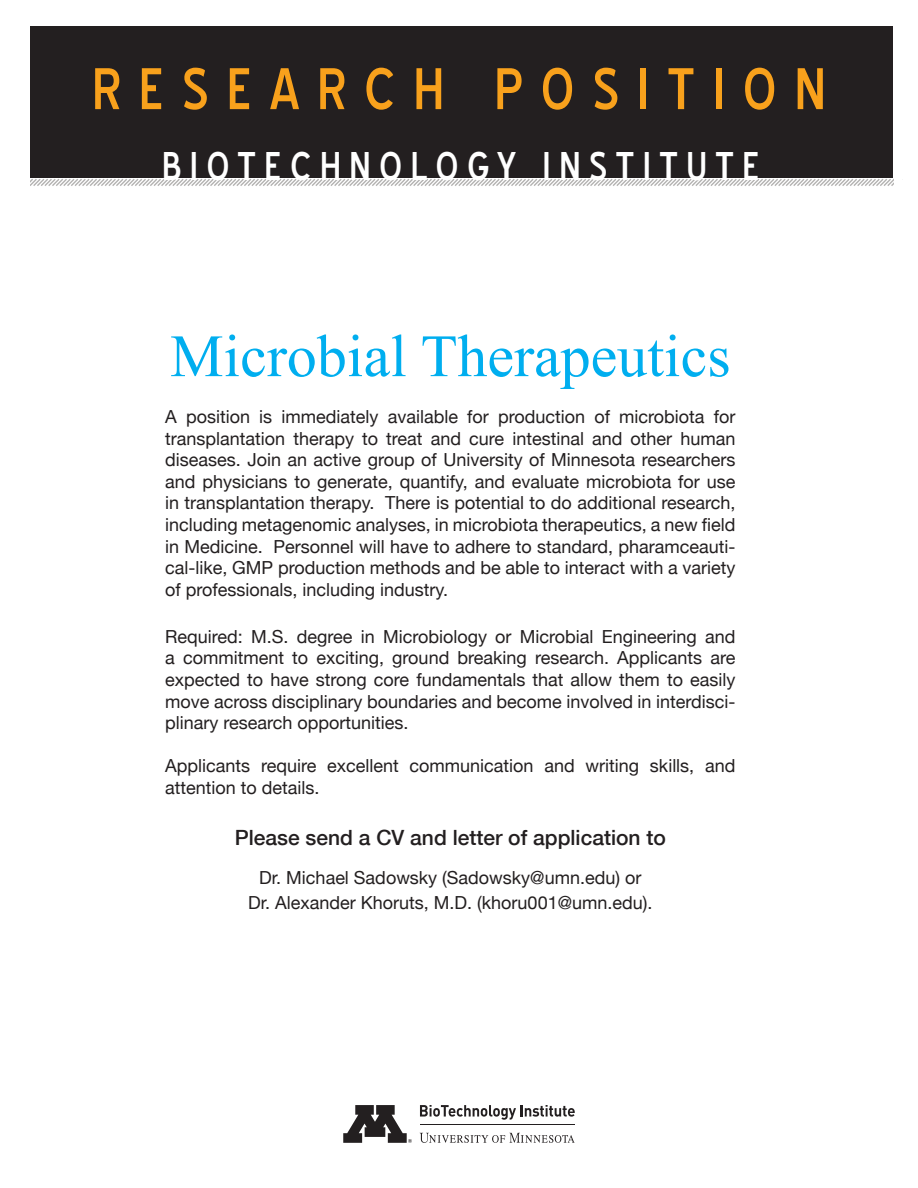
<style>
.page{position:relative;width:918px;height:1188px;background:#fff}
.page>*{position:absolute;margin:0;border:0;box-sizing:border-box;transform-origin:0 0}
.t1{font:60px "Times New Roman";color:#00aeef}
.t2{font:57px "Blue Highway D";letter-spacing:.3em;color:#f8a11c}
.t3{font:39px "Blue Highway D";letter-spacing:.2em;color:#fff}
.t4{font:500 21px "Helvetica Neue";color:#231f20}
.t5{font:18px/21.6px "Helvetica Neue";color:#231f20;text-align:justify}
</style>
<div class="page">
<div style="left:29px;top:27px;width:864px;height:151px;background:#231f20"></div>
<svg style="left:30px;top:179px;width:864px;height:7px"></svg>
<div style="left:22px;top:24px;width:8px;height:176px;background:#fff"></div>
<svg style="left:343px;top:1105px;width:69px;height:38px"></svg>
<hr style="left:420px;top:1125px;width:155px;height:1px;background:#231f20">
<svg style="left:420px;top:1133px;width:155px;height:10px"></svg>
<svg style="left:420px;top:1105px;width:155px;height:15px"></svg>
<h2 class="t2" style="left:92px;top:55px;width:736px">RESEARCH POSITION</h2>
<h3 class="t3" style="left:162px;top:142px;width:599px">BIOTECHNOLOGY I NSTITUTE</h3>
<h1 class="t1" style="left:170px;top:316px;width:562px">Microbial Therapeutics</h1>
<p class="t5" style="left:165px;top:407px;width:572px">A position is immediately available for production of microbiota for transplantation therapy to treat and cure intestinal and other human diseases. Join an active group of University of Minnesota researchers and physicians to generate, quantify, and evaluate microbiota for use in transplantation therapy. There is potential to do additional research, including metagenomic analyses, in microbiota therapeutics, a new field in Medicine. Personnel will have to adhere to standard, pharamceauti&shy;cal-like, GMP production methods and be able to interact with a variety of professionals, including industry.</p>
<p class="t5" style="left:165px;top:627px;width:572px">Required: M.S. degree in Microbiology or Microbial Engineering and a commitment to exciting, ground breaking research. Applicants are expected to have strong core fundamentals that allow them to easily move across disciplinary boundaries and become involved in interdisci&shy;plinary research opportunities.</p>
<p class="t5" style="left:165px;top:756px;width:572px">Applicants require excellent communication and writing skills, and attention to details.</p>
<p class="t4" style="left:235px;top:820px;width:433px">Please send a CV and letter of application to</p>
<p class="t5" style="left:248px;top:866px;width:406px;line-height:25.5px;text-align:center">Dr. Michael Sadowsky (Sadowsky@umn.edu) or<br>Dr. Alexander Khoruts, M.D. (khoru001@umn.edu).</p>
</div>
